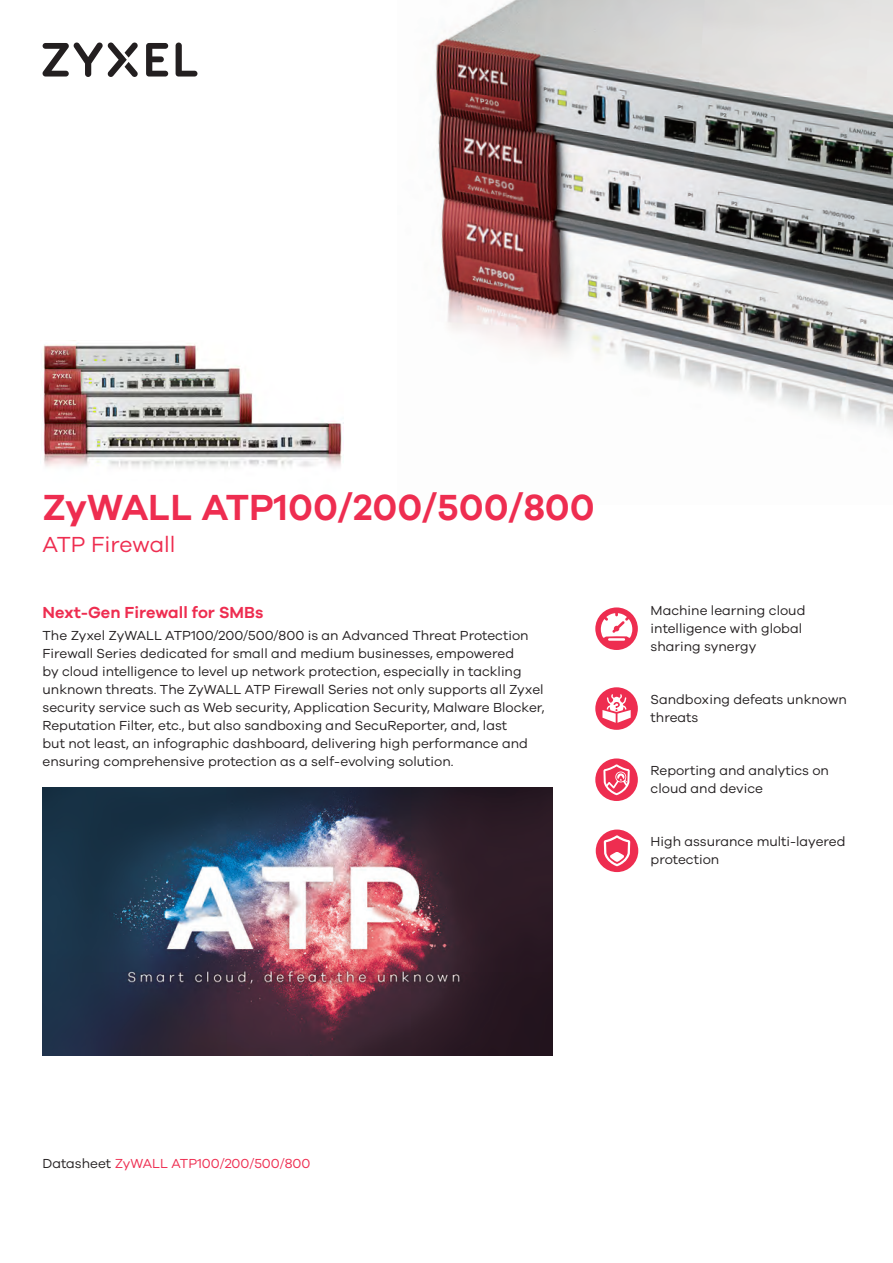
<style>
.page{position:relative;width:893px;height:1263px;background:#fff}
.page>*{position:absolute;margin:0;border:0;box-sizing:border-box;transform-origin:0 0}
.t1{font:600 37.5px "Galano Grotesque";color:#ee2d50}
.t2{font:22.5px "Galano Grotesque";color:#ee2d50}
.brand_2_0_intro_bene{font:600 16.5px "Galano Grotesque";color:#ee2d50}
.brand_2_0_intro_bene-2{font:13.5px/18px "Galano Grotesque";color:#231f20}
.brand_2_0_features{font:13.5px/18px "Galano Grotesque";color:#231f20}
.t3{font:13.5px "Galano Grotesque";color:#ee2d50}
.s1{color:#231f20}
</style>
<div class="page">
<svg style="left:176px;top:43px;width:21px;height:34px"></svg>
<svg style="left:146px;top:43px;width:22px;height:34px"></svg>
<svg style="left:42px;top:42px;width:96px;height:35px"></svg>
<img style="left:434px;top:0;width:459px;height:431px">
<img style="left:43px;top:343px;width:299px;height:125px">
<img style="left:43px;top:787px;width:510px;height:268px">
<div style="left:595px;top:687px;width:43px;height:43px;background:#ee2d50;border-radius:50%"></div>
<svg style="left:602px;top:694px;width:29px;height:29px"></svg>
<div style="left:595px;top:758px;width:43px;height:43px;background:#ee2d50;border-radius:50%"></div>
<svg style="left:603px;top:764px;width:27px;height:31px"></svg>
<div style="left:596px;top:829px;width:42px;height:43px;background:#ee2d50;border-radius:50%"></div>
<svg style="left:604px;top:835px;width:26px;height:31px"></svg>
<div style="left:595px;top:607px;width:43px;height:43px;background:#ee2d50;border-radius:50%"></div>
<svg style="left:601px;top:613px;width:31px;height:25px"></svg>
<hr style="left:608px;top:638px;width:17px;height:3px;background:#fff">
<p class="t1" style="left:43px;top:485px;width:554px">ZyWALL ATP100/200/500/800</p>
<p class="t2" style="left:43px;top:531px;width:135px">ATP Firewall</p>
<p class="brand_2_0_intro_bene" style="left:43px;top:602px;width:222px">Next-Gen Firewall for SMBs</p>
<p class="brand_2_0_intro_bene-2" style="left:43px;top:626px;width:503px">The Zyxel ZyWALL ATP100/200/500/800 is an Advanced Threat Protection Firewall Series dedicated for small and medium businesses, empowered<br>by cloud intelligence to level up network protection, especially in tackling unknown threats. The ZyWALL ATP Firewall Series not only supports all Zyxel security service such as Web security, Application Security, Malware Blocker, Reputation Filter, etc., but also sandboxing and SecuReporter, and, last<br>but not least, an infographic dashboard, delivering high performance and ensuring comprehensive protection as a self-evolving solution.</p>
<p class="brand_2_0_features" style="left:651px;top:601px;width:156px">Machine learning cloud intelligence with global sharing synergy</p>
<p class="brand_2_0_features" style="left:651px;top:690px;width:198px">Sandboxing defeats unknown threats</p>
<p class="brand_2_0_features" style="left:651px;top:761px;width:180px">Reporting and analytics on cloud and device</p>
<p class="brand_2_0_features" style="left:651px;top:832px;width:196px">High assurance multi-layered protection</p>
<p class="t3" style="left:43px;top:1155px;width:269px"><span class="s1">Datasheet</span> ZyWALL ATP100/200/500/800</p>
</div>
